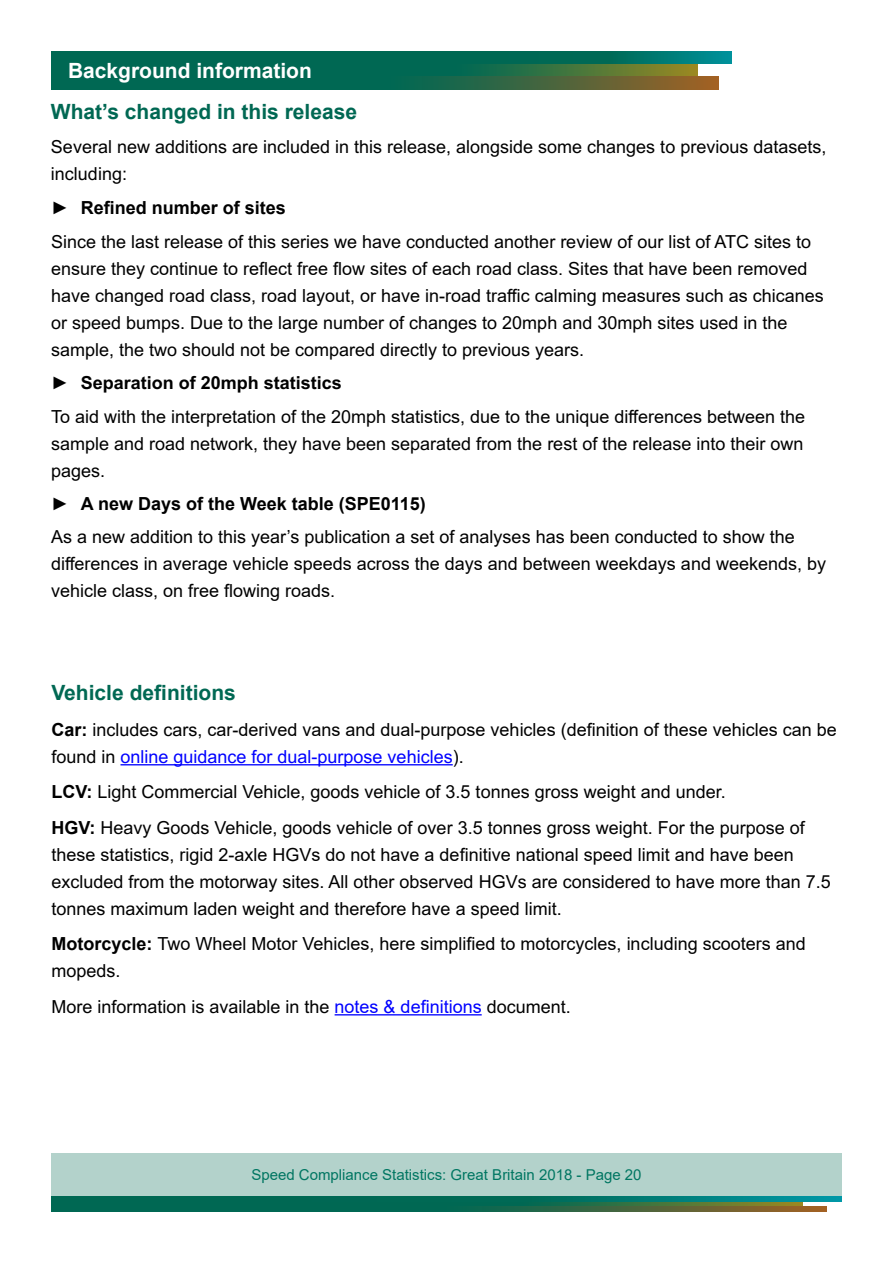
<style>
.page{position:relative;width:893px;height:1263px;background:#fff}
.page>*{position:absolute;margin:0;border:0;box-sizing:border-box;transform-origin:0 0}
.Front_page_main_text{font:700 21px "Arial";color:#006853}
.t1{font:700 21px "Arial";color:#fff}
.Front_page_main_text-2{font:18px/27px "Arial";color:#000}
.Front_page_main_text-3{font:18px/27px "Arial MT2";color:#000}
.t2{font:700 18px "Arial";color:#000}
.t3{font:18px "Arial Bold MT2";color:#000}
.t4{font:15px "Arial MT2";color:#007662}
.s1{font-family:"Arial MT2";font-weight:400}
.s2{font-family:"Arial MT2"}
.s3{font-family:"Arial"}
.s4{font-family:"Arial";font-weight:700}
.s5{font-family:"Arial";color:#00f}
.s6{font-weight:700}
.s7{font-family:"Arial MT2";color:#00f}
</style>
<div class="page">
<div style="left:51px;top:1153px;width:791px;height:43px;background:#b3d2cb"></div>
<svg style="left:51px;top:1201px;width:752px;height:5px;background:#156e4e"></svg>
<svg style="left:51px;top:1196px;width:791px;height:5px;background:#007164"></svg>
<svg style="left:51px;top:1206px;width:775px;height:6px;background:#256647"></svg>
<hr style="left:120px;top:764px;width:333px;height:1px;background:#00f">
<hr style="left:335px;top:1014px;width:147px;height:1px;background:#00f">
<svg style="left:51px;top:64px;width:647px;height:13px;background:#1b6d4a"></svg>
<svg style="left:51px;top:51px;width:680px;height:13px;background:#006b59"></svg>
<svg style="left:51px;top:77px;width:667px;height:12px;background:#256647"></svg>
<p class="t1" style="left:68px;top:55px;width:245px">Background information</p>
<p class="Front_page_main_text" style="left:51px;top:97px;width:308px">What’s changed in this release</p>
<p class="Front_page_main_text-2" style="left:51px;top:133px;width:777px">Several new additions are included in this release, alongside some changes to previous datasets, including:</p>
<p class="t2" style="left:51px;top:195px;width:236px"><span class="s1">►</span> Refined number of sites</p>
<p class="Front_page_main_text-2" style="left:51px;top:228px;width:774px">Since the last release of this series we have conducted another review of our list of ATC sites to <span class="s2">ensure they continue to reflect free flow sites of each road class. Sites that have been removed have changed road class, road layout, or have in-road traffic calming measures such as chicanes </span>or speed bumps. Due to the large number of changes to 20mph and 30mph sites used in the sample, the two should not be compared directly to previous years.</p>
<p class="t3" style="left:51px;top:370px;width:292px"><span class="s2">►</span> Separation of 20mph statistics</p>
<p class="Front_page_main_text-2" style="left:51px;top:403px;width:756px;text-align:justify"><span class="s2">To aid with the interpretation of the 20mph statistics, due to the unique differences between the </span>sample and road network, they have been separated from the rest of the release into their own pages.</p>
<p class="t2" style="left:51px;top:491px;width:376px"><span class="s1">►</span> A new Days of the Week table (SPE0115)</p>
<p class="Front_page_main_text-3" style="left:51px;top:523px;width:776px"><span class="s3">As a new addition to this year’s publication a set of analyses has been conducted to show the </span>differences in average vehicle speeds across the days and between weekdays and weekends, by vehicle class, on free flowing roads.</p>
<p class="Front_page_main_text" style="left:51px;top:678px;width:186px">Vehicle definitions</p>
<p class="Front_page_main_text-3" style="left:51px;top:716px;width:787px"><span class="s4">Car:</span> <span class="s3">includes cars,</span> car-derived vans and dual-purpose vehicles (definition of these vehicles can be <span class="s3">found in</span> <span class="s5">online guidance for dual-purpose vehicles</span><span class="s3">).</span></p>
<p class="Front_page_main_text-2" style="left:51px;top:778px;width:676px"><span class="s6">LCV:</span> Light Commercial Vehicle, goods vehicle of 3.5 tonnes gross weight and under.</p>
<p class="Front_page_main_text-2" style="left:51px;top:814px;width:781px"><span class="s6">HGV:</span> Heavy Goods Vehicle, goods vehicle of over 3.5 tonnes gross weight. For the purpose of <span class="s2">these statistics, rigid 2-axle HGVs do not have a definitive national speed limit and have been </span>excluded from the motorway sites. All other observed HGVs are considered to have more than 7.5 tonnes maximum laden weight and therefore have a speed limit.</p>
<p class="Front_page_main_text-3" style="left:51px;top:930px;width:756px"><span class="s4">Motorcycle:</span> Two Wheel Motor Vehicles, here simplified to motorcycles, including scooters and <span class="s3">mopeds.</span></p>
<p class="Front_page_main_text-2" style="left:51px;top:993px;width:521px">More information is available in the <span class="s7">notes &amp; definitions</span> document.</p>
<p class="t4" style="left:251px;top:1165px;width:392px">Speed Compliance Statistics: Great Britain 2018 - Page 20</p>
</div>
